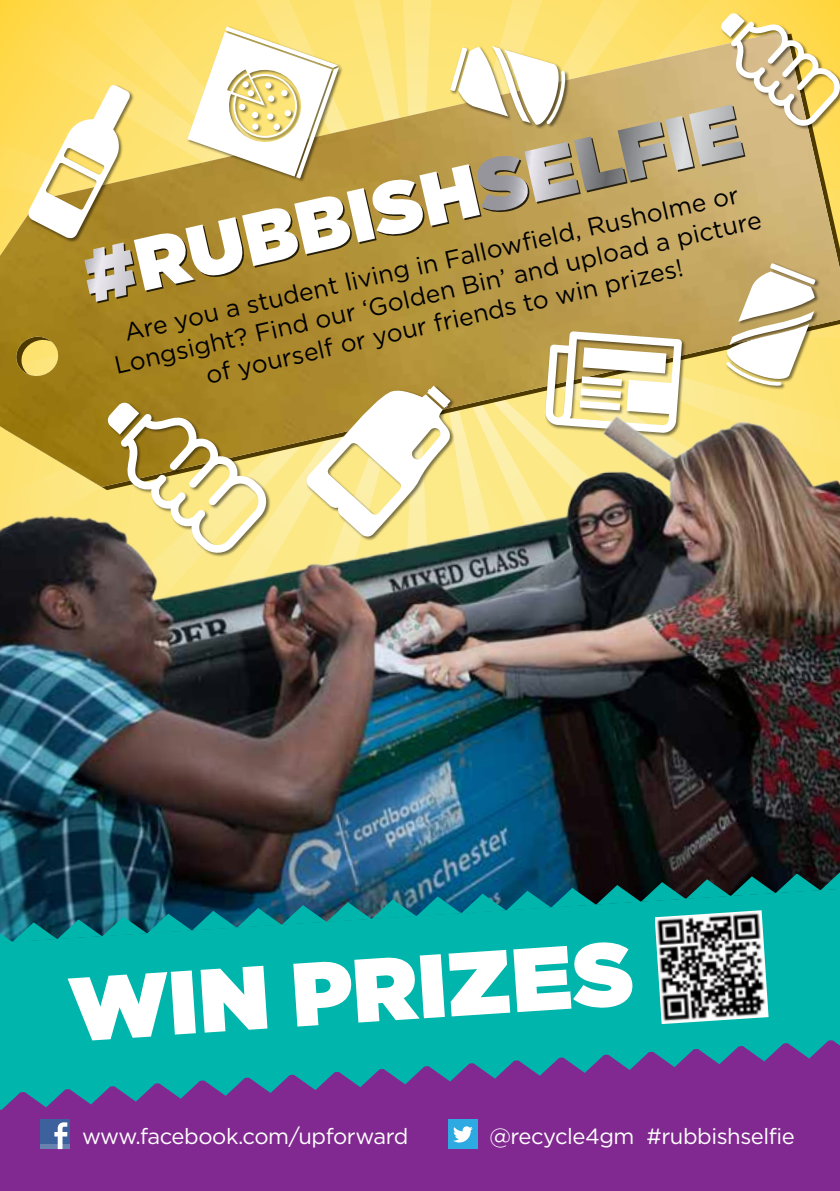
<style>
.page{position:relative;width:840px;height:1191px;background:#fff}
.page>*{position:absolute;margin:0;border:0;box-sizing:border-box;transform-origin:0 0}
.t1{font:900 89.8px "Gotham HTF";color:#fff}
.t2{font:900 74px "Gotham HTF";color:#000}
.t3{font:24.8px/29.8px "Gotham HTF";color:#000;text-align:center}
.t4{font:22px "Gotham HTF";letter-spacing:-.02em;color:#fff}
</style>
<div class="page">
<svg style="left:0;top:0;width:839px;height:311px;background:#d8c076"></svg>
<div style="left:0;top:993px;width:839px;height:198px;background:#812990"></div>
<img style="left:0;top:311px;width:839px;height:561px">
<div style="left:0;top:943px;width:839px;height:95px;background:#00b5ab"></div>
<img style="left:0;top:872px;width:839px;height:71px">
<svg style="left:0;top:1038px;width:839px;height:72px"></svg>
<img style="left:654px;top:910px;width:114px;height:114px">
<div style="left:40px;top:1119px;width:30px;height:30px;background:#3c619c"></div>
<div style="left:41px;top:1144px;width:29px;height:5px;background:#6882af"></div>
<svg style="left:54px;top:1122px;width:13px;height:27px"></svg>
<div style="left:447px;top:1119px;width:30px;height:30px;background:#2caae1"></div>
<svg style="left:453px;top:1126px;width:19px;height:16px"></svg>
<h2 class="t2" style="left:76px;top:239px;width:673px;rotate:-13deg">#RubbishSelfie</h2>
<p class="t3" style="left:105px;top:323px;width:663px;rotate:-13deg">Are you a student living in Fallowfield, Rusholme or<br>Longsight? Find our ‘Golden Bin’ and upload a picture of yourself or your friends to win prizes!</p>
<h1 class="t1" style="left:66px;top:959px;width:565px;rotate:-4deg">Win prizes</h1>
<p class="t4" style="left:82px;top:1123px;width:328px">www.facebook.com/upforward</p>
<p class="t4" style="left:489px;top:1123px;width:307px">@recycle4gm #rubbishselfie</p>
</div>
